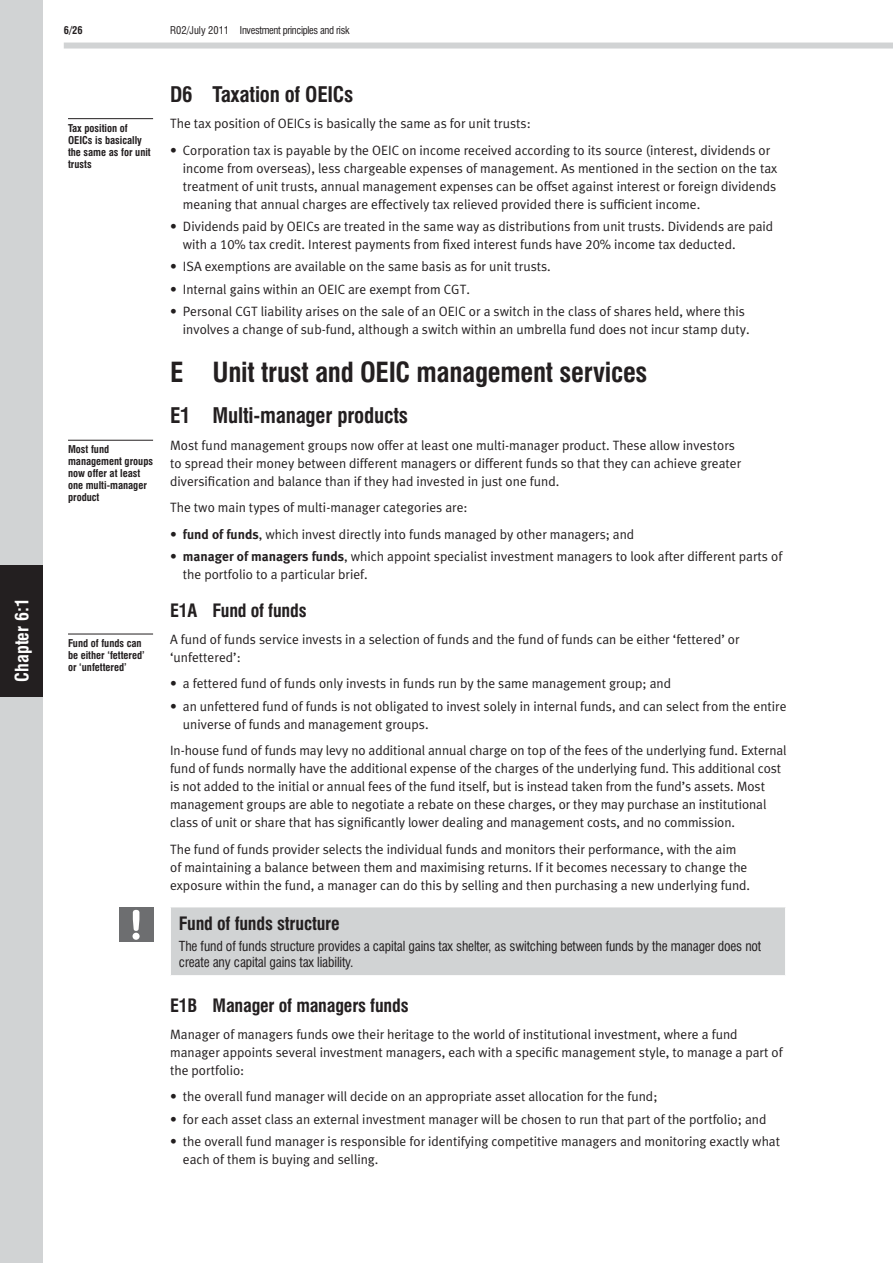
<style>
.page{position:relative;width:893px;height:1263px;background:#fff}
.page>*{position:absolute;margin:0;border:0;box-sizing:border-box;transform-origin:0 0}
.t1{font:700 condensed 27px "Swiss 721 BT";letter-spacing:-.01em;color:#231f20}
.t2{font:700 condensed 21px "Swiss 721 BT";letter-spacing:-.01em;color:#231f20}
.t3{font:700 condensed 18px "Swiss 721 BT";letter-spacing:-.01em;color:#231f20}
.t4{font:700 condensed 18px "Swiss 721 BT";color:#fff}
.t5{font:13.5px/18px "Cii Meta Plus Normal";color:#231f20}
.t6{font:condensed 13.5px/16.5px "Swiss 721 BT";letter-spacing:-.01em;color:#231f20}
.t7{font:700 condensed 10.5px/12px "Swiss 721 BT";color:#231f20}
.t8{font:condensed 10.5px "Swiss 721 BT";letter-spacing:-.03em;color:#231f20}
.s1{font-family:"Cii Meta Plus";font-weight:700}
</style>
<div class="page">
<div style="left:0;top:0;width:43px;height:1263px;background:#d1d3d4"></div>
<div style="left:64px;top:43px;width:829px;height:6px;background:#d1d3d4"></div>
<div style="left:0;top:566px;width:43px;height:131px;background:#231f20"></div>
<div style="left:170px;top:907px;width:615px;height:68px;background:#d1d3d4"></div>
<hr style="left:170px;top:907px;width:1px;height:68px;background:#fff">
<hr style="left:68px;top:118px;width:85px;height:1px;background:#231f20">
<hr style="left:68px;top:440px;width:85px;height:1px;background:#231f20">
<hr style="left:68px;top:634px;width:85px;height:1px;background:#231f20">
<div style="left:119px;top:908px;width:34px;height:34px;background:#6d6e70"></div>
<svg style="left:133px;top:910px;width:7px;height:21px"></svg>
<div style="left:133px;top:933px;width:7px;height:7px;background:#fff;border-radius:50%"></div>
<h3 class="t4" style="left:13px;top:681px;width:85px;rotate:-90deg">Chapter 6:1</h3>
<p class="t7" style="left:64px;top:25px;width:20px">6/26</p>
<p class="t8" style="left:170px;top:25px;width:181px">R02/July 2011 Investment principles and risk</p>
<p class="t7" style="left:68px;top:123px;width:84px">Tax position of<br>OEICs is basically the same as for unit trusts</p>
<p class="t7" style="left:68px;top:444px;width:87px">Most fund management groups now offer at least one multi-manager product</p>
<p class="t7" style="left:68px;top:638px;width:78px">Fund of funds can be either ‘fettered’ or ‘unfettered’</p>
<h2 class="t2" style="left:170px;top:84px;width:185px">D6 Taxation of OEICs</h2>
<p class="t5" style="left:170px;top:116px;width:362px">The tax position of OEICs is basically the same as for unit trusts:</p>
<p class="t5" style="left:183px;top:143px;width:596px;text-indent:-13px">• Corporation tax is payable by the OEIC on income received according to its source (interest, dividends or income from overseas), less chargeable expenses of management. As mentioned in the section on the tax treatment of unit trusts, annual management expenses can be offset against interest or foreign dividends meaning that annual charges are effectively tax relieved provided there is sufficient income.</p>
<p class="t5" style="left:183px;top:219px;width:592px;text-indent:-13px">• Dividends paid by OEICs are treated in the same way as distributions from unit trusts. Dividends are paid with a 10% tax credit. Interest payments from fixed interest funds have 20% income tax deducted.</p>
<p class="t5" style="left:170px;top:259px;width:382px">• ISA exemptions are available on the same basis as for unit trusts.</p>
<p class="t5" style="left:170px;top:281px;width:301px">• Internal gains within an OEIC are exempt from CGT.</p>
<p class="t5" style="left:183px;top:304px;width:568px;text-indent:-13px">• Personal CGT liability arises on the sale of an OEIC or a switch in the class of shares held, where this involves a change of sub-fund, although a switch within an umbrella fund does not incur stamp duty.</p>
<h1 class="t1" style="left:170px;top:360px;width:479px">E Unit trust and OEIC management services</h1>
<h2 class="t2" style="left:170px;top:406px;width:239px">E1 Multi-manager products</h2>
<p class="t5" style="left:170px;top:438px;width:573px">Most fund management groups now offer at least one multi-manager product. These allow investors to spread their money between different managers or different funds so that they can achieve greater diversification and balance than if they had invested in just one fund.</p>
<p class="t5" style="left:170px;top:500px;width:299px">The two main types of multi-manager categories are:</p>
<p class="t5" style="left:170px;top:527px;width:466px">• <span class="s1">fund of funds</span>, which invest directly into funds managed by other managers; and</p>
<p class="t5" style="left:183px;top:549px;width:601px;text-indent:-13px">• <span class="s1">manager of managers funds</span>, which appoint specialist investment managers to look after different parts of the portfolio to a particular brief.</p>
<h3 class="t3" style="left:170px;top:602px;width:138px">E1A Fund of funds</h3>
<p class="t5" style="left:170px;top:631px;width:571px">A fund of funds service invests in a selection of funds and the fund of funds can be either ‘fettered’ or ‘unfettered’:</p>
<p class="t5" style="left:170px;top:676px;width:502px">• a fettered fund of funds only invests in funds run by the same management group; and</p>
<p class="t5" style="left:183px;top:698px;width:605px;text-indent:-13px">• an unfettered fund of funds is not obligated to invest solely in internal funds, and can select from the entire universe of funds and management groups.</p>
<p class="t5" style="left:170px;top:743px;width:618px">In-house fund of funds may levy no additional annual charge on top of the fees of the underlying fund. External fund of funds normally have the additional expense of the charges of the underlying fund. This additional cost is not added to the initial or annual fees of the fund itself, but is instead taken from the fund’s assets. Most management groups are able to negotiate a rebate on these charges, or they may purchase an institutional class of unit or share that has significantly lower dealing and management costs, and no commission.</p>
<p class="t5" style="left:170px;top:841px;width:582px">The fund of funds provider selects the individual funds and monitors their performance, with the aim of maintaining a balance between them and maximising returns. If it becomes necessary to change the exposure within the fund, a manager can do this by selling and then purchasing a new underlying fund.</p>
<h3 class="t3" style="left:179px;top:914px;width:162px">Fund of funds structure</h3>
<p class="t6" style="left:179px;top:938px;width:584px">The fund of funds structure provides a capital gains tax shelter, as switching between funds by the manager does not create any capital gains tax liability.</p>
<h3 class="t3" style="left:170px;top:997px;width:240px">E1B Manager of managers funds</h3>
<p class="t5" style="left:170px;top:1026px;width:614px">Manager of managers funds owe their heritage to the world of institutional investment, where a fund manager appoints several investment managers, each with a specific management style, to manage a part of the portfolio:</p>
<p class="t5" style="left:170px;top:1089px;width:489px">• the overall fund manager will decide on an appropriate asset allocation for the fund;</p>
<p class="t5" style="left:170px;top:1111px;width:598px">• for each asset class an external investment manager will be chosen to run that part of the portfolio; and</p>
<p class="t5" style="left:183px;top:1133px;width:599px;text-indent:-13px">• the overall fund manager is responsible for identifying competitive managers and monitoring exactly what each of them is buying and selling.</p>
</div>
